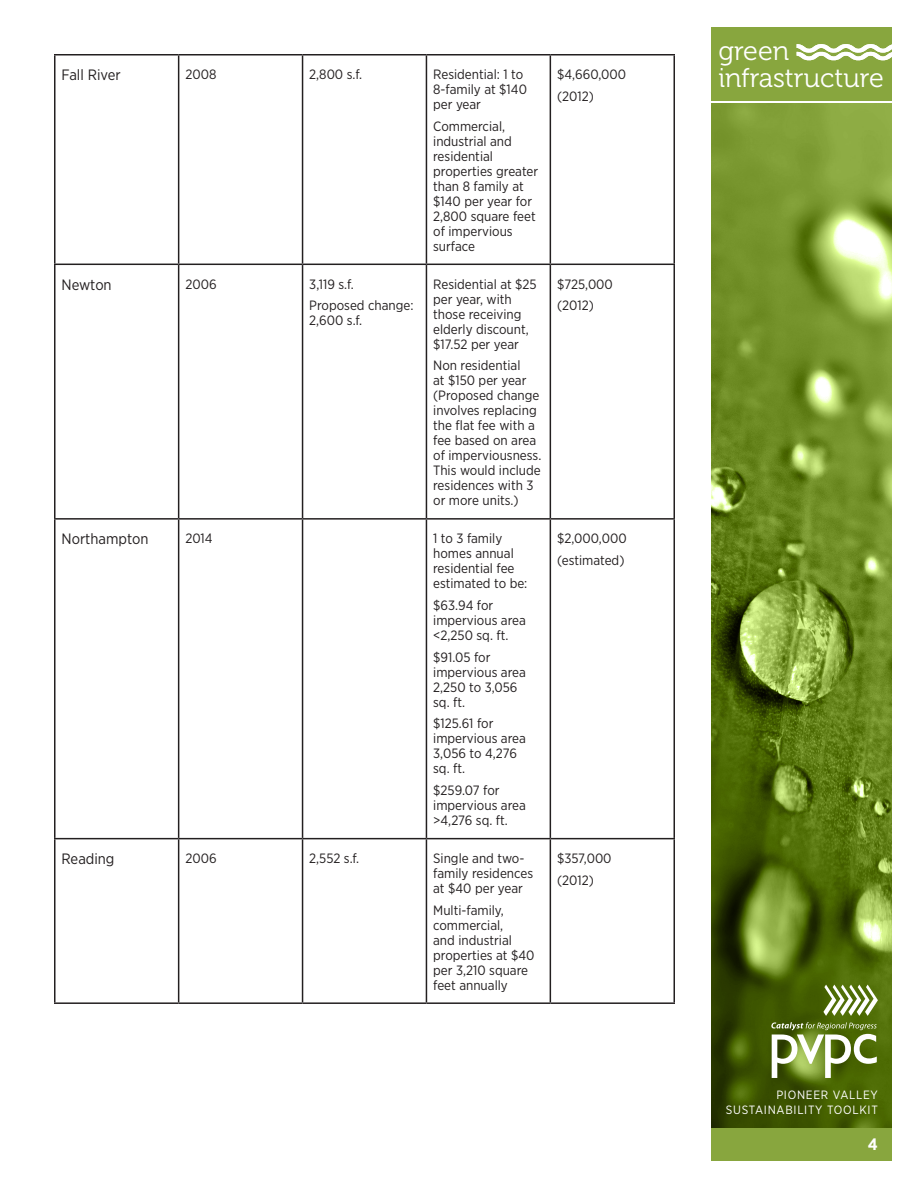
<style>
.page{position:relative;width:918px;height:1188px;background:#fff}
.page>*{position:absolute;margin:0;border:0;box-sizing:border-box;transform-origin:0 0}
.t1{font:27px "Museo 300";color:#fff}
.t2{font:700 16.5px "Gotham Narrow";color:#fff}
.t3{font:15px "Gotham Narrow";color:#231f20}
.t4{font:13.5px/15px "Gotham Narrow";color:#231f20}
.t5{font:12px/14.4px "Gotham Narrow";letter-spacing:.06em;color:#fff;text-align:right}
</style>
<div class="page">
<div style="left:711px;top:103px;width:180px;height:1058px;background:#88a63e"></div>
<img style="left:711px;top:103px;width:180px;height:1025px">
<svg style="left:823px;top:985px;width:55px;height:31px;background:#99aa6f"></svg>
<svg style="left:771px;top:1022px;width:106px;height:56px;background:#8a9d5a"></svg>
<div style="left:711px;top:27px;width:180px;height:73px;background:#88a63e"></div>
<svg style="left:797px;top:44px;width:95px;height:17px"></svg>
<hr style="left:54px;top:54px;width:125px;height:2px;background:#231f20">
<hr style="left:54px;top:55px;width:2px;height:209px;background:#231f20">
<hr style="left:179px;top:54px;width:124px;height:2px;background:#231f20">
<hr style="left:178px;top:55px;width:1px;height:209px;background:#231f20">
<hr style="left:303px;top:54px;width:123px;height:2px;background:#231f20">
<hr style="left:302px;top:55px;width:1px;height:209px;background:#231f20">
<hr style="left:426px;top:54px;width:124px;height:2px;background:#231f20">
<hr style="left:426px;top:55px;width:1px;height:209px;background:#231f20">
<hr style="left:550px;top:54px;width:125px;height:2px;background:#231f20">
<hr style="left:550px;top:55px;width:1px;height:209px;background:#231f20">
<hr style="left:674px;top:55px;width:1px;height:209px;background:#231f20">
<hr style="left:54px;top:264px;width:125px;height:1px;background:#231f20">
<hr style="left:54px;top:265px;width:2px;height:253px;background:#231f20">
<hr style="left:179px;top:264px;width:124px;height:1px;background:#231f20">
<hr style="left:178px;top:265px;width:1px;height:253px;background:#231f20">
<hr style="left:303px;top:264px;width:123px;height:1px;background:#231f20">
<hr style="left:302px;top:265px;width:1px;height:253px;background:#231f20">
<hr style="left:426px;top:264px;width:124px;height:1px;background:#231f20">
<hr style="left:426px;top:265px;width:1px;height:253px;background:#231f20">
<hr style="left:550px;top:264px;width:125px;height:1px;background:#231f20">
<hr style="left:550px;top:265px;width:1px;height:253px;background:#231f20">
<hr style="left:674px;top:265px;width:1px;height:253px;background:#231f20">
<hr style="left:54px;top:518px;width:125px;height:2px;background:#231f20">
<hr style="left:54px;top:520px;width:2px;height:318px;background:#231f20">
<hr style="left:179px;top:518px;width:124px;height:2px;background:#231f20">
<hr style="left:178px;top:520px;width:1px;height:318px;background:#231f20">
<hr style="left:303px;top:518px;width:123px;height:2px;background:#231f20">
<hr style="left:302px;top:520px;width:1px;height:318px;background:#231f20">
<hr style="left:426px;top:518px;width:124px;height:2px;background:#231f20">
<hr style="left:426px;top:520px;width:1px;height:318px;background:#231f20">
<hr style="left:550px;top:518px;width:125px;height:2px;background:#231f20">
<hr style="left:550px;top:520px;width:1px;height:318px;background:#231f20">
<hr style="left:674px;top:520px;width:1px;height:318px;background:#231f20">
<hr style="left:54px;top:838px;width:125px;height:1px;background:#231f20">
<hr style="left:54px;top:839px;width:2px;height:163px;background:#231f20">
<hr style="left:179px;top:838px;width:124px;height:1px;background:#231f20">
<hr style="left:178px;top:839px;width:1px;height:163px;background:#231f20">
<hr style="left:303px;top:838px;width:123px;height:1px;background:#231f20">
<hr style="left:302px;top:839px;width:1px;height:163px;background:#231f20">
<hr style="left:426px;top:838px;width:124px;height:1px;background:#231f20">
<hr style="left:426px;top:839px;width:1px;height:163px;background:#231f20">
<hr style="left:550px;top:838px;width:125px;height:1px;background:#231f20">
<hr style="left:550px;top:839px;width:1px;height:163px;background:#231f20">
<hr style="left:674px;top:839px;width:1px;height:163px;background:#231f20">
<hr style="left:54px;top:1002px;width:125px;height:2px;background:#231f20">
<hr style="left:179px;top:1002px;width:124px;height:2px;background:#231f20">
<hr style="left:303px;top:1002px;width:123px;height:2px;background:#231f20">
<hr style="left:426px;top:1002px;width:124px;height:2px;background:#231f20">
<hr style="left:550px;top:1002px;width:125px;height:2px;background:#231f20">
<h1 class="t1" style="left:718px;top:36px;width:72px">green</h1>
<p class="t3" style="left:62px;top:66px;width:61px">Fall River</p>
<h1 class="t1" style="left:718px;top:63px;width:167px">infrastructure</h1>
<p class="t4" style="left:557px;top:63px;width:71px;line-height:21.8px">$4,660,000 (2012)</p>
<p class="t4" style="left:185px;top:67px;width:32px">2008</p>
<p class="t4" style="left:309px;top:67px;width:54px">2,800 s.f.</p>
<p class="t4" style="left:433px;top:67px;width:95px">Residential: 1 to<br>8-family at $140 per year</p>
<p class="t4" style="left:433px;top:118px;width:106px">Commercial, industrial and residential properties greater than 8 family at $140 per year for<br>2,800 square feet of impervious surface</p>
<p class="t3" style="left:62px;top:275px;width:52px">Newton</p>
<p class="t4" style="left:185px;top:276px;width:33px">2006</p>
<p class="t4" style="left:309px;top:273px;width:106px;line-height:21.8px">3,119 s.f.<br>Proposed change:</p>
<p class="t4" style="left:309px;top:313px;width:55px">2,600 s.f.</p>
<p class="t4" style="left:433px;top:276px;width:105px">Residential at $25 per year, with those receiving elderly discount, $17.52 per year</p>
<p class="t4" style="left:433px;top:358px;width:110px">Non residential<br>at $150 per year (Proposed change involves replacing the flat fee with a fee based on area of imperviousness.<br>This would include residences with 3 or more units.)</p>
<p class="t3" style="left:62px;top:530px;width:88px">Northampton</p>
<p class="t4" style="left:185px;top:531px;width:29px">2014</p>
<p class="t4" style="left:433px;top:531px;width:96px">1 to 3 family homes annual residential fee estimated to be:</p>
<p class="t4" style="left:433px;top:597px;width:94px">$63.94 for impervious area &lt;2,250 sq. ft.</p>
<p class="t4" style="left:433px;top:649px;width:94px">$91.05 for impervious area<br>2,250 to 3,056 sq. ft.</p>
<p class="t4" style="left:433px;top:716px;width:94px">$125.61 for impervious area<br>3,056 to 4,276 sq. ft.</p>
<p class="t4" style="left:433px;top:783px;width:94px">$259.07 for impervious area &gt;4,276 sq. ft.</p>
<p class="t3" style="left:62px;top:850px;width:55px">Reading</p>
<p class="t4" style="left:185px;top:850px;width:33px">2006</p>
<p class="t4" style="left:309px;top:850px;width:51px">2,552 s.f.</p>
<p class="t4" style="left:433px;top:850px;width:101px">Single and two&shy;family residences at $40 per year</p>
<p class="t4" style="left:433px;top:902px;width:103px">Multi-family, commercial,<br>and industrial properties at $40 per 3,210 square feet annually</p>
<p class="t4" style="left:557px;top:273px;width:57px;line-height:21.8px">$725,000 (2012)</p>
<p class="t4" style="left:557px;top:527px;width:71px;line-height:21.8px">$2,000,000 (estimated)</p>
<p class="t4" style="left:557px;top:847px;width:56px;line-height:21.8px">$357,000 (2012)</p>
<p class="t5" style="left:726px;top:1088px;width:154px">PIONEER VALLEY<br>SUSTAINABILITY TOOLKIT</p>
<p class="t2" style="left:868px;top:1134px;width:11px">4</p>
</div>
